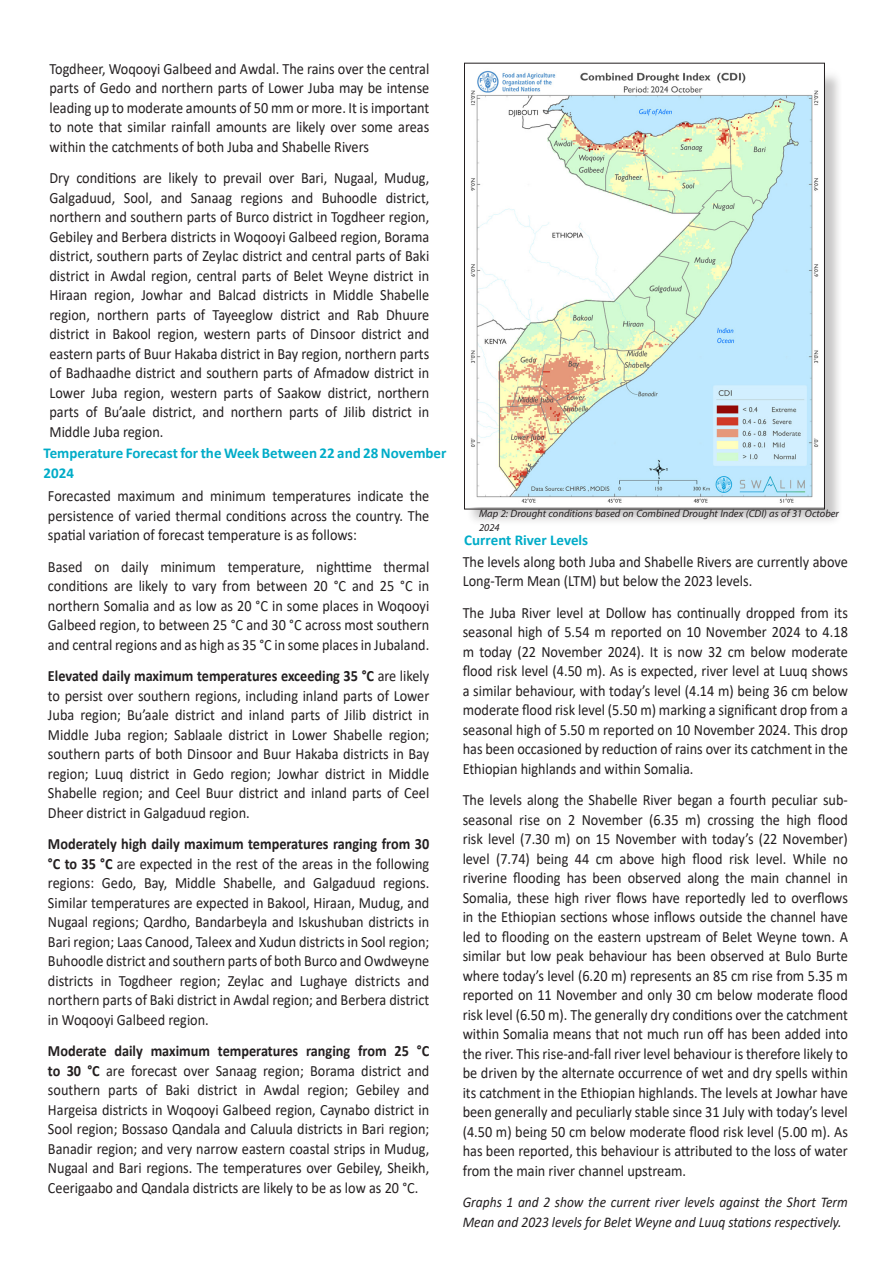
<style>
.page{position:relative;width:893px;height:1263px;background:#fff}
.page>*{position:absolute;margin:0;border:0;box-sizing:border-box;transform-origin:0 0}
.t1{font:15.6px/19.5px "Calibri";color:#231f20;text-align:justify;scale:.91 1}
.t2{font:700 15px/19.5px "Calibri";color:#00acc8}
.t3{font:italic 14.85px/19.5px "Calibri";color:#231f20;scale:.91 1}
.t4{font:italic 10.5px/13.5px "Myriad Pro";color:#231f20}
.s1{font-weight:700}
</style>
<div class="page">
<div style="left:467px;top:65px;width:376px;height:463px;background:#231f20;opacity:.25"></div>
<img style="left:467px;top:69px;width:356px;height:437px">
<p class="t1" style="left:50px;top:59px;width:419px">Togdheer, Woqooyi Galbeed and Awdal. The rains over the central parts of Gedo and northern parts of Lower Juba may be intense leading up to moderate amounts of 50 mm or more. It is important to note that similar rainfall amounts are likely over some areas within the catchments of both Juba and Shabelle Rivers</p>
<p class="t1" style="left:50px;top:168px;width:419px">Dry conditions are likely to prevail over Bari, Nugaal, Mudug, Galgaduud, Sool, and Sanaag regions and Buhoodle district, northern and southern parts of Burco district in Togdheer region, Gebiley and Berbera districts in Woqooyi Galbeed region, Borama district, southern parts of Zeylac district and central parts of Baki district in Awdal region, central parts of Belet Weyne district in Hiraan region, Jowhar and Balcad districts in Middle Shabelle region, northern parts of Tayeeglow district and Rab Dhuure district in Bakool region, western parts of Dinsoor district and eastern parts of Buur Hakaba district in Bay region, northern parts of Badhaadhe district and southern parts of Afmadow district in Lower Juba region, western parts of Saakow district, northern parts of Bu’aale district, and northern parts of Jilib district in Middle Juba region.</p>
<p class="t2" style="left:44px;top:443px;width:404px">Temperature Forecast for the Week Between 22 and 28 November<br>2024</p>
<p class="t1" style="left:48px;top:486px;width:421px">Forecasted maximum and minimum temperatures indicate the persistence of varied thermal conditions across the country. The spatial variation of forecast temperature is as follows:</p>
<p class="t1" style="left:48px;top:556px;width:421px">Based on daily minimum temperature, nighttime thermal conditions are likely to vary from between 20 °C and 25 °C in northern Somalia and as low as 20 °C in some places in Woqooyi Galbeed region, to between 25 °C and 30 °C across most southern and central regions and as high as 35 °C in some places in Jubaland.</p>
<p class="t1" style="left:48px;top:666px;width:421px"><span class="s1">Elevated daily maximum temperatures exceeding 35 °C</span> are likely to persist over southern regions, including inland parts of Lower Juba region; Bu’aale district and inland parts of Jilib district in Middle Juba region; Sablaale district in Lower Shabelle region; southern parts of both Dinsoor and Buur Hakaba districts in Bay region; Luuq district in Gedo region; Jowhar district in Middle Shabelle region; and Ceel Buur district and inland parts of Ceel Dheer district in Galgaduud region.</p>
<p class="t1" style="left:48px;top:834px;width:421px"><span class="s1">Moderately high daily maximum temperatures ranging from 30 °C to 35 °C</span> are expected in the rest of the areas in the following regions: Gedo, Bay, Middle Shabelle, and Galgaduud regions.<br>Similar temperatures are expected in Bakool, Hiraan, Mudug, and Nugaal regions; Qardho, Bandarbeyla and Iskushuban districts in Bari region; Laas Canood, Taleex and Xudun districts in Sool region; Buhoodle district and southern parts of both Burco and Owdweyne districts in Togdheer region; Zeylac and Lughaye districts and northern parts of Baki district in Awdal region; and Berbera district in Woqooyi Galbeed region.</p>
<p class="t1" style="left:48px;top:1041px;width:421px"><span class="s1">Moderate daily maximum temperatures ranging from 25 °C to 30 °C</span> are forecast over Sanaag region; Borama district and southern parts of Baki district in Awdal region; Gebiley and Hargeisa districts in Woqooyi Galbeed region, Caynabo district in Sool region; Bossaso Qandala and Caluula districts in Bari region; Banadir region; and very narrow eastern coastal strips in Mudug, Nugaal and Bari regions. The temperatures over Gebiley, Sheikh, Ceerigaabo and Qandala districts are likely to be as low as 20 °C.</p>
<p class="t4" style="left:479px;top:507px;width:361px">Map 2: Drought conditions based on Combined Drought Index (CDI) as of 31 October<br>2024</p>
<p class="t2" style="left:464px;top:530px;width:125px">Current River Levels</p>
<p class="t1" style="left:463px;top:551px;width:425px">The levels along both Juba and Shabelle Rivers are currently above<br>Long-Term Mean (LTM) but below the 2023 levels.</p>
<p class="t1" style="left:463px;top:602px;width:425px">The Juba River level at Dollow has continually dropped from its seasonal high of 5.54 m reported on 10 November 2024 to 4.18 m today (22 November 2024). It is now 32 cm below moderate flood risk level (4.50 m). As is expected, river level at Luuq shows a similar behaviour, with today’s level (4.14 m) being 36 cm below moderate flood risk level (5.50 m) marking a significant drop from a seasonal high of 5.50 m reported on 10 November 2024. This drop has been occasioned by reduction of rains over its catchment in the Ethiopian highlands and within Somalia.</p>
<p class="t1" style="left:463px;top:790px;width:425px">The levels along the Shabelle River began a fourth peculiar sub&shy;seasonal rise on 2 November (6.35 m) crossing the high flood risk level (7.30 m) on 15 November with today’s (22 November) level (7.74) being 44 cm above high flood risk level. While no riverine flooding has been observed along the main channel in Somalia, these high river flows have reportedly led to overflows in the Ethiopian sections whose inflows outside the channel have led to flooding on the eastern upstream of Belet Weyne town. A similar but low peak behaviour has been observed at Bulo Burte where today’s level (6.20 m) represents an 85 cm rise from 5.35 m reported on 11 November and only 30 cm below moderate flood risk level (6.50 m). The generally dry conditions over the catchment within Somalia means that not much run off has been added into the river. This rise-and-fall river level behaviour is therefore likely to be driven by the alternate occurrence of wet and dry spells within its catchment in the Ethiopian highlands. The levels at Jowhar have been generally and peculiarly stable since 31 July with today’s level (4.50 m) being 50 cm below moderate flood risk level (5.00 m). As has been reported, this behaviour is attributed to the loss of water from the main river channel upstream.</p>
<p class="t3" style="left:463px;top:1192px;width:425px">Graphs 1 and 2 show the current river levels against the Short Term<br>Mean and 2023 levels for Belet Weyne and Luuq stations respectively.</p>
</div>
